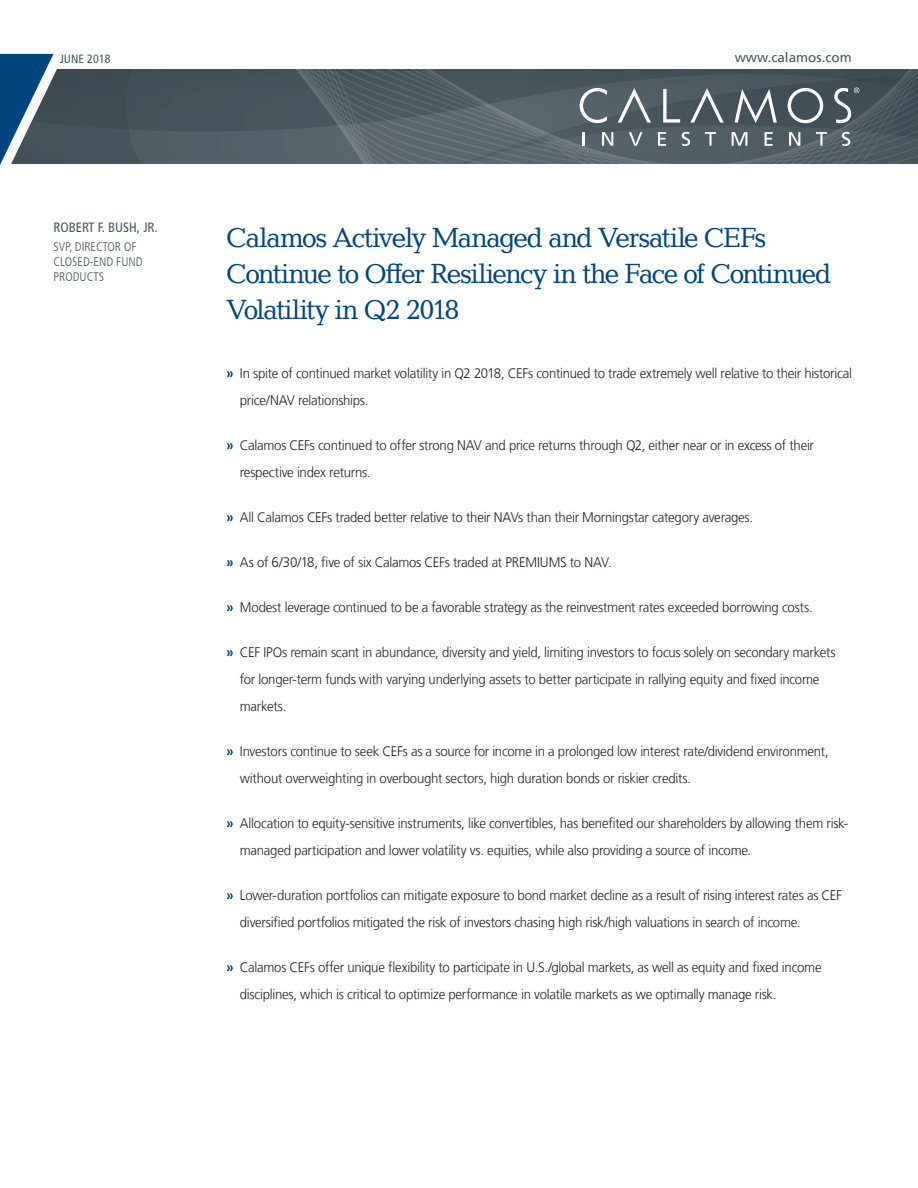
<style>
.page{position:relative;width:918px;height:1188px;background:#fff}
.page>*{position:absolute;margin:0;border:0;box-sizing:border-box;transform-origin:0 0}
.t1{font:28.5px/36px "Canyon";letter-spacing:-.035em;color:#00467e}
.t2{font:300 13.8px/27px "Frutiger LT";letter-spacing:-.02em;color:#231f20;scale:.95 1}
.t3{font:condensed 13.5px "Frutiger LT";color:#45555f}
.t4{font:13.5px "Frutiger LT";color:#45555f}
.t5{font:300 condensed 12.3px/15px "Frutiger LT";color:#45555f}
.t6{font:condensed 12px "Frutiger LT";letter-spacing:.01em;color:#45555f}
.s1{font-weight:700;color:#00467e}
</style>
<div class="page">
<svg style="left:213px;top:69px;width:705px;height:95px;background:#515d65"></svg>
<svg style="left:663px;top:89px;width:17px;height:34px"></svg>
<svg style="left:735px;top:89px;width:42px;height:34px"></svg>
<svg style="left:788px;top:88px;width:35px;height:35px"></svg>
<svg style="left:618px;top:88px;width:33px;height:35px"></svg>
<svg style="left:690px;top:88px;width:34px;height:35px"></svg>
<svg style="left:580px;top:88px;width:27px;height:35px"></svg>
<svg style="left:834px;top:87px;width:26px;height:37px"></svg>
<svg style="left:583px;top:132px;width:2px;height:14px"></svg>
<svg style="left:602px;top:132px;width:11px;height:14px"></svg>
<svg style="left:629px;top:132px;width:13px;height:14px"></svg>
<svg style="left:658px;top:132px;width:8px;height:14px"></svg>
<svg style="left:682px;top:132px;width:8px;height:14px"></svg>
<svg style="left:705px;top:132px;width:11px;height:14px"></svg>
<svg style="left:732px;top:132px;width:15px;height:14px"></svg>
<svg style="left:765px;top:132px;width:8px;height:14px"></svg>
<svg style="left:789px;top:132px;width:11px;height:14px"></svg>
<svg style="left:816px;top:132px;width:11px;height:14px"></svg>
<svg style="left:842px;top:132px;width:8px;height:14px"></svg>
<svg style="left:0;top:54px;width:213px;height:111px"></svg>
<p class="t6" style="left:60px;top:52px;width:52px">JUNE 2018</p>
<p class="t3" style="left:54px;top:220px;width:106px">ROBERT F. BUSH, JR.</p>
<p class="t5" style="left:54px;top:239px;width:91px">SVP, DIRECTOR OF<br>CLOSED-END FUND<br>PRODUCTS</p>
<p class="t4" style="left:735px;top:50px;width:119px">www.calamos.com</p>
<h1 class="t1" style="left:226px;top:220px;width:606px">Calamos Actively Managed and Versatile CEFs<br>Continue to Offer Resiliency in the Face of Continued<br>Volatility in Q2 2018</h1>
<p class="t2" style="left:240px;top:360px;width:646px;text-indent:-14px"><span class="s1">»</span> In spite of continued market volatility in Q2 2018, CEFs continued to trade extremely well relative to their historical price/NAV relationships.</p>
<p class="t2" style="left:240px;top:432px;width:606px;text-indent:-14px"><span class="s1">»</span> Calamos CEFs continued to offer strong NAV and price returns through Q2, either near or in excess of their respective index returns.</p>
<p class="t2" style="left:226px;top:504px;width:556px"><span class="s1">»</span> All Calamos CEFs traded better relative to their NAVs than their Morningstar category averages.</p>
<p class="t2" style="left:226px;top:549px;width:407px"><span class="s1">»</span> As of 6/30/18, five of six Calamos CEFs traded at PREMIUMS to NAV.</p>
<p class="t2" style="left:226px;top:594px;width:619px"><span class="s1">»</span> Modest leverage continued to be a favorable strategy as the reinvestment rates exceeded borrowing costs.</p>
<p class="t2" style="left:240px;top:639px;width:629px;text-indent:-14px"><span class="s1">»</span> CEF IPOs remain scant in abundance, diversity and yield, limiting investors to focus solely on secondary markets for longer-term funds with varying underlying assets to better participate in rallying equity and fixed income markets.</p>
<p class="t2" style="left:240px;top:738px;width:621px;text-indent:-14px"><span class="s1">»</span> Investors continue to seek CEFs as a source for income in a prolonged low interest rate/dividend environment, without overweighting in overbought sectors, high duration bonds or riskier credits.</p>
<p class="t2" style="left:240px;top:810px;width:642px;text-indent:-14px"><span class="s1">»</span> Allocation to equity-sensitive instruments, like convertibles, has benefited our shareholders by allowing them risk&shy;managed participation and lower volatility vs. equities, while also providing a source of income.</p>
<p class="t2" style="left:240px;top:882px;width:635px;text-indent:-14px"><span class="s1">»</span> Lower-duration portfolios can mitigate exposure to bond market decline as a result of rising interest rates as CEF diversified portfolios mitigated the risk of investors chasing high risk/high valuations in search of income.</p>
<p class="t2" style="left:240px;top:954px;width:614px;text-indent:-14px"><span class="s1">»</span> Calamos CEFs offer unique flexibility to participate in U.S./global markets, as well as equity and fixed income disciplines, which is critical to optimize performance in volatile markets as we optimally manage risk.</p>
</div>
